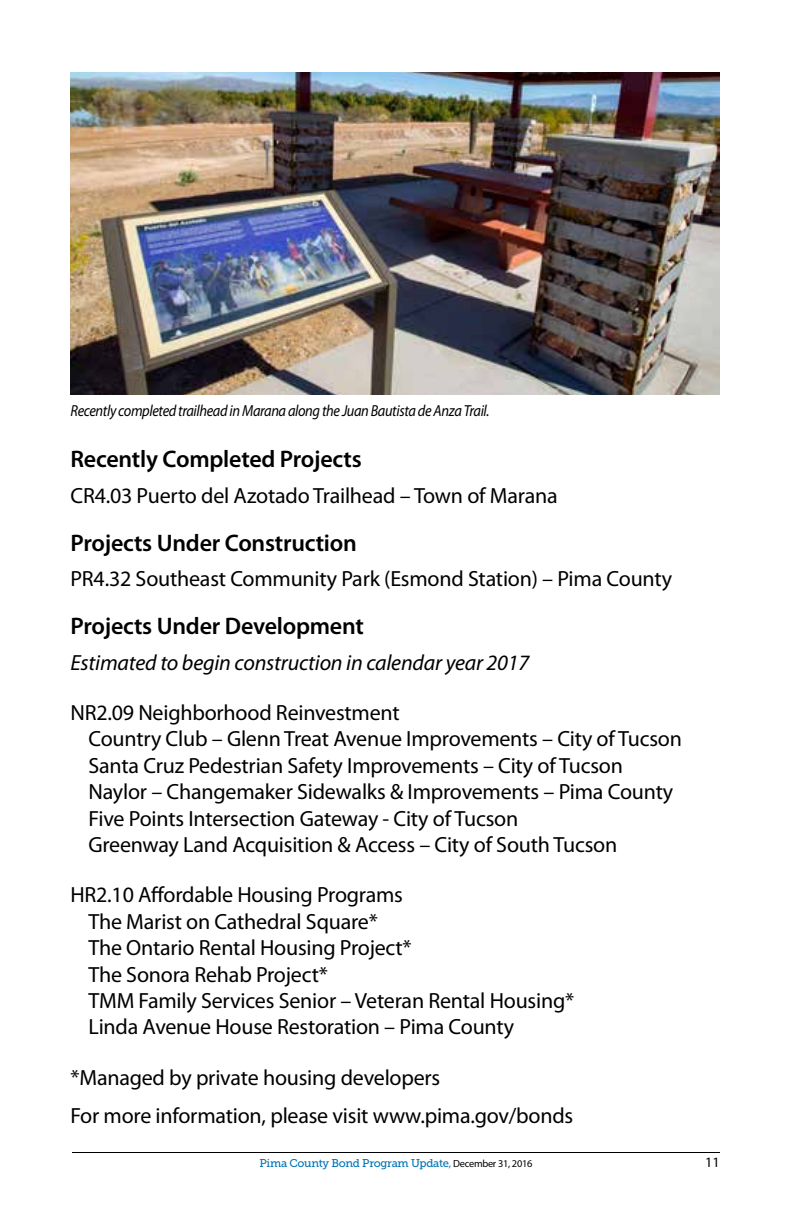
<style>
.page{position:relative;width:792px;height:1224px;background:#fff}
.page>*{position:absolute;margin:0;border:0;box-sizing:border-box;transform-origin:0 0}
.t1{font:600 24px "Myriad Pro";letter-spacing:-.01em;color:#000}
.t2{font:22px/26.4px "Myriad Pro";letter-spacing:-.01em;color:#000}
.t3{font:italic 22px "Myriad Pro";letter-spacing:-.01em;color:#000}
.t4{font:italic 16px "Myriad Pro";letter-spacing:-.025em;color:#000;scale:.9 1}
.t5{font:14.2px "Myriad Pro";color:#000}
.t6{font:11.2px "Museo Slab 500";letter-spacing:-.025em;color:#0074b5}
.s1{font-family:"Myriad Pro"}
.s2{font-family:"Myriad Pro";font-size:10.4px;color:#000}
</style>
<div class="page">
<hr style="left:72px;top:1152px;width:648px;height:1px;background:#000">
<img style="left:71px;top:72px;width:649px;height:323px">
<p class="t4" style="left:71px;top:401px;width:467px">Recently completed trailhead in Marana along the Juan Bautista de Anza Trail.</p>
<p class="t1" style="left:71px;top:444px;width:293px">Recently Completed Projects</p>
<p class="t2" style="left:71px;top:482px;width:489px">CR4.03 Puerto del Azotado Trailhead – Town of Marana</p>
<p class="t1" style="left:71px;top:527px;width:288px">Projects Under Construction</p>
<p class="t2" style="left:71px;top:565px;width:603px">PR4.32 Southeast Community Park (Esmond Station) – Pima County</p>
<p class="t1" style="left:71px;top:611px;width:295px">Projects Under Development</p>
<p class="t3" style="left:71px;top:649px;width:460px">Estimated to begin construction in calendar year 2017</p>
<p class="t2" style="left:89px;top:699px;width:595px;text-indent:-18px">NR2.09 Neighborhood Reinvestment<br>Country Club – Glenn Treat Avenue Improvements – City of Tucson Santa Cruz Pedestrian Safety Improvements – City of Tucson Naylor – Changemaker Sidewalks &amp; Improvements – Pima County Five Points Intersection Gateway - City of Tucson<br>Greenway Land Acquisition &amp; Access – City of South Tucson</p>
<p class="t2" style="left:89px;top:881px;width:487px;text-indent:-18px">HR2.10 Affordable Housing Programs<br>The Marist on Cathedral Square*<br>The Ontario Rental Housing Project*<br>The Sonora Rehab Project*<br>TMM Family Services Senior – Veteran Rental Housing* Linda Avenue House Restoration – Pima County</p>
<p class="t2" style="left:71px;top:1058px;width:504px;line-height:38.4px">*Managed by private housing developers<br>For more information, please visit www.pima.gov/bonds</p>
<p class="t6" style="left:260px;top:1157px;width:274px">Pima County Bond Program Update<span class="s1">,</span> <span class="s2">December 31, 2016</span></p>
<p class="t5" style="left:705px;top:1154px;width:16px">11</p>
</div>
